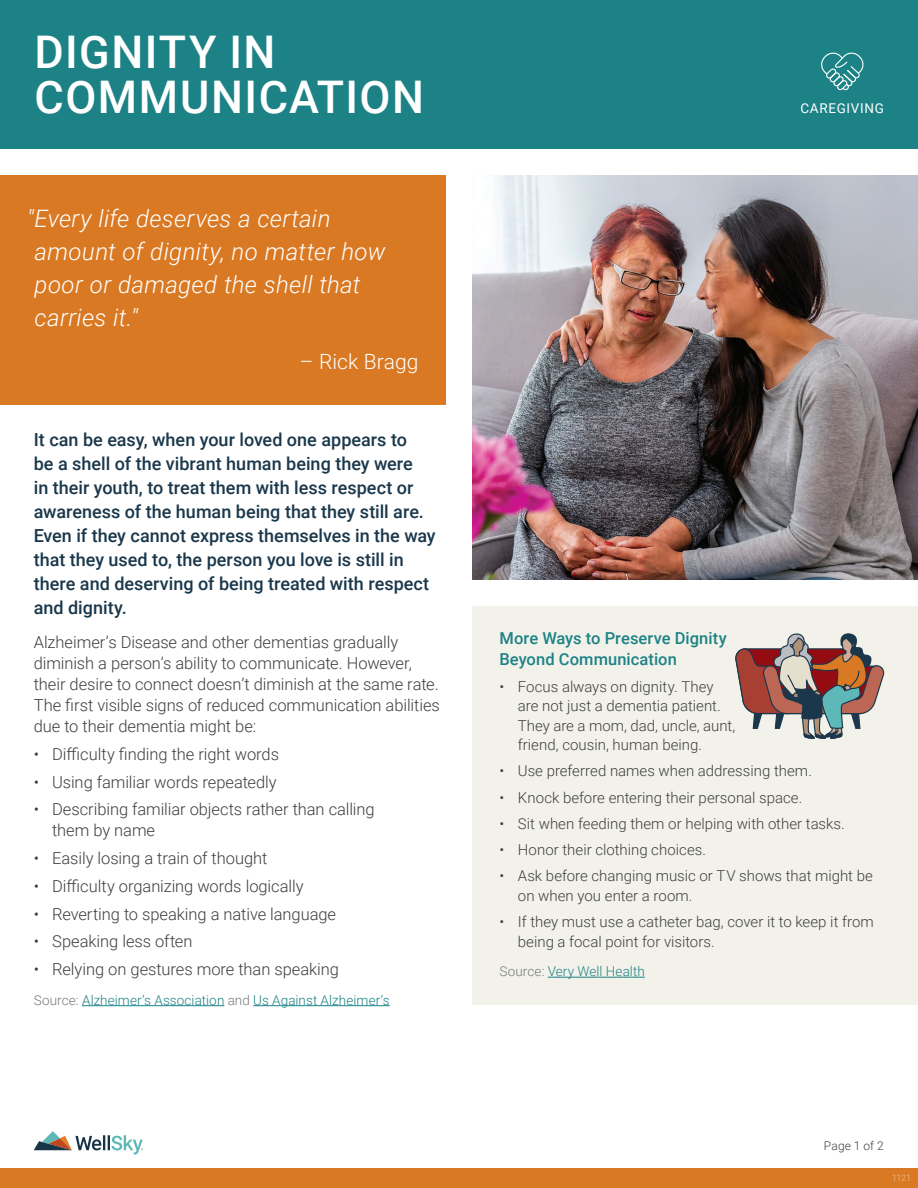
<style>
.page{position:relative;width:918px;height:1188px;background:#fff}
.page>*{position:absolute;margin:0;border:0;box-sizing:border-box;transform-origin:0 0}
.Headline_Page_1{font:500 45px/45px "Roboto";letter-spacing:.03em;color:#fff}
.t1{font:italic 300 24px/33px "Roboto";letter-spacing:.015em;color:#fff}
.t2{font:300 21px "Roboto";color:#fff}
.Introduction{font:500 18px/24px "Roboto";color:#1a374b}
.Bullet_11{font:300 16.5px/21px "Roboto";letter-spacing:-.005em;color:#3e3e3f}
.Body_Copy_After_Intr{font:300 16.5px/21px "Roboto";letter-spacing:-.005em;color:#3e3e3f}
.Sidebar_Headline{font:500 16.5px/21px "Roboto";letter-spacing:.005em;color:#1c8286}
.Sidebar_Bullet{font:300 15px/19.5px "Roboto";color:#3e3e3f}
.Source{font:300 13.5px "Roboto";letter-spacing:.005em;color:#1c8286}
.Sidebar_Source{font:300 13.5px "Roboto";letter-spacing:.005em;color:#1c8286}
.t3{font:13.5px "Roboto";letter-spacing:.045em;color:#fff}
.t4{font:300 12px "Roboto";letter-spacing:.01em;color:#3e3e3f}
.t5{font:300 9px "Roboto";color:#f1c399}
.s1{color:#76787b}
</style>
<div class="page">
<div style="left:0;top:1168px;width:918px;height:20px;background:#da7923"></div>
<svg style="left:34px;top:1131px;width:109px;height:24px"></svg>
<div style="left:0;top:0;width:918px;height:148px;background:#1c8286"></div>
<hr style="left:82px;top:1005px;width:142px;height:1px;background:#1c8286">
<hr style="left:253px;top:1005px;width:137px;height:1px;background:#1c8286">
<img style="left:472px;top:176px;width:446px;height:403px">
<div style="left:0;top:176px;width:446px;height:229px;background:#da7923"></div>
<div style="left:472px;top:606px;width:446px;height:399px;background:#f3f2ea"></div>
<hr style="left:548px;top:977px;width:97px;height:1px;background:#1c8286">
<svg style="left:735px;top:633px;width:149px;height:106px"></svg>
<svg style="left:821px;top:53px;width:42px;height:37px"></svg>
<p class="Headline_Page_1" style="left:35px;top:27px;width:391px">DIGNITY IN<br>COMMUNICATION</p>
<p class="t1" style="left:35px;top:201px;width:352px;text-indent:-8px">"Every life deserves a certain amount of dignity, no matter how poor or damaged the shell that carries it."</p>
<p class="t2" style="left:300px;top:347px;width:120px">– Rick Bragg</p>
<p class="Introduction" style="left:34px;top:426px;width:403px">It can be easy, when your loved one appears to<br>be a shell of the vibrant human being they were<br>in their youth, to treat them with less respect or awareness of the human being that they still are.<br>Even if they cannot express themselves in the way that they used to, the person you love is still in there and deserving of being treated with respect and dignity.</p>
<p class="Body_Copy_After_Intr" style="left:34px;top:631px;width:408px">Alzheimer’s Disease and other dementias gradually diminish a person’s ability to communicate. However, their desire to connect doesn’t diminish at the same rate.<br>The first visible signs of reduced communication abilities due to their dementia might be:</p>
<p class="Bullet_11" style="left:34px;top:743px;width:247px">• Difficulty finding the right words</p>
<p class="Bullet_11" style="left:34px;top:771px;width:244px">• Using familiar words repeatedly</p>
<p class="Bullet_11" style="left:52px;top:798px;width:324px;text-indent:-18px">• Describing familiar objects rather than calling them by name</p>
<p class="Bullet_11" style="left:34px;top:847px;width:235px">• Easily losing a train of thought</p>
<p class="Bullet_11" style="left:34px;top:875px;width:271px">• Difficulty organizing words logically</p>
<p class="Bullet_11" style="left:34px;top:903px;width:304px">• Reverting to speaking a native language</p>
<p class="Bullet_11" style="left:34px;top:930px;width:160px">• Speaking less often</p>
<p class="Bullet_11" style="left:34px;top:958px;width:307px">• Relying on gestures more than speaking</p>
<p class="Source" style="left:34px;top:990px;width:358px"><span class="s1">Source:</span> Alzheimer’s Association <span class="s1">and</span> Us Against Alzheimer’s</p>
<p class="t3" style="left:801px;top:98px;width:85px">CAREGIVING</p>
<p class="Sidebar_Headline" style="left:500px;top:627px;width:229px">More Ways to Preserve Dignity<br>Beyond Communication</p>
<p class="Sidebar_Bullet" style="left:518px;top:676px;width:219px;text-indent:-18px">• Focus always on dignity. They are not just a dementia patient.<br>They are a mom, dad, uncle, aunt, friend, cousin, human being.</p>
<p class="Sidebar_Bullet" style="left:500px;top:761px;width:314px">• Use preferred names when addressing them.</p>
<p class="Sidebar_Bullet" style="left:500px;top:787px;width:304px">• Knock before entering their personal space.</p>
<p class="Sidebar_Bullet" style="left:500px;top:813px;width:347px">• Sit when feeding them or helping with other tasks.</p>
<p class="Sidebar_Bullet" style="left:500px;top:839px;width:208px">• Honor their clothing choices.</p>
<p class="Sidebar_Bullet" style="left:518px;top:866px;width:357px;text-indent:-18px">• Ask before changing music or TV shows that might be on when you enter a room.</p>
<p class="Sidebar_Bullet" style="left:518px;top:911px;width:358px;text-indent:-18px">• If they must use a catheter bag, cover it to keep it from being a focal point for visitors.</p>
<p class="Sidebar_Source" style="left:500px;top:962px;width:147px"><span class="s1">Source:</span> Very Well Health</p>
<p class="t4" style="left:824px;top:1138px;width:61px">Page 1 of 2</p>
<p class="t5" style="left:892px;top:1172px;width:21px">1121</p>
</div>
